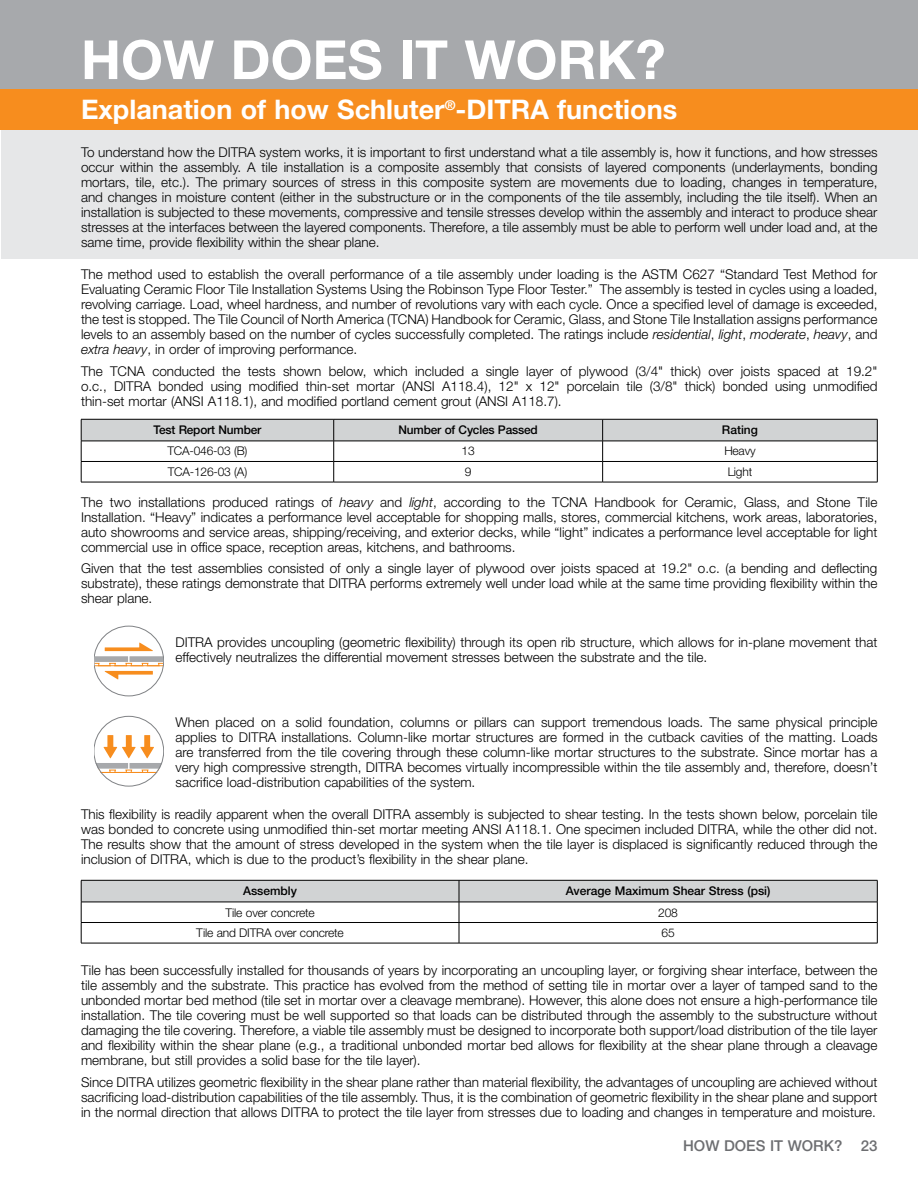
<style>
.page{position:relative;width:918px;height:1188px;background:#fff}
.page>*{position:absolute;margin:0;border:0;box-sizing:border-box;transform-origin:0 0}
.t1{font:700 54px "Helvetica Neue LT Pro";color:#fff}
.t2{font:700 27px "Helvetica Neue LT Pro";color:#fff}
.t3{font:500 15px "Helvetica Neue LT Pro";color:#6d6e71}
.t4{font:300 13.5px/15px "Helvetica Neue LT Pro";color:#000;text-align:justify}
.t5{font:300 12px "Helvetica Neue LT Pro";letter-spacing:-.015em;color:#000}
.t6{font:500 12px "Helvetica Neue LT Pro";color:#000}
.s1{font-style:italic}
</style>
<div class="page">
<div style="left:1px;top:99px;width:917px;height:160px;background:#e6e7e8"></div>
<div style="left:2px;top:0;width:916px;height:93px;background:#a7a9ac"></div>
<div style="left:0;top:90px;width:918px;height:40px;background:#f78d1e"></div>
<svg style="left:81px;top:419px;width:797px;height:63px"></svg>
<hr style="left:81px;top:482px;width:253px;height:1px;background:#000">
<hr style="left:334px;top:482px;width:269px;height:1px;background:#000">
<hr style="left:603px;top:482px;width:275px;height:1px;background:#000">
<svg style="left:81px;top:880px;width:797px;height:63px"></svg>
<hr style="left:81px;top:943px;width:378px;height:1px;background:#000">
<hr style="left:459px;top:943px;width:419px;height:1px;background:#000">
<svg style="left:94px;top:626px;width:69px;height:70px"></svg>
<svg style="left:94px;top:716px;width:69px;height:71px"></svg>
<h1 class="t1" style="left:81px;top:26px;width:586px">HOW DOES IT WORK?</h1>
<h2 class="t2" style="left:81px;top:92px;width:598px">Explanation of how Schluter<sup>®</sup>-DITRA functions</h2>
<p class="t4" style="left:81px;top:144px;width:798px">To understand how the DITRA system works, it is important to first understand what a tile assembly is, how it functions, and how stresses occur within the assembly. A tile installation is a composite assembly that consists of layered components (underlayments, bonding mortars, tile, etc.). The primary sources of stress in this composite system are movements due to loading, changes in temperature, and changes in moisture content (either in the substructure or in the components of the tile assembly, including the tile itself). When an installation is subjected to these movements, compressive and tensile stresses develop within the assembly and interact to produce shear stresses at the interfaces between the layered components. Therefore, a tile assembly must be able to perform well under load and, at the same time, provide flexibility within the shear plane.</p>
<p class="t4" style="left:81px;top:267px;width:798px">The method used to establish the overall performance of a tile assembly under loading is the ASTM C627 “Standard Test Method for Evaluating Ceramic Floor Tile Installation Systems Using the Robinson Type Floor Tester.” The assembly is tested in cycles using a loaded, revolving carriage. Load, wheel hardness, and number of revolutions vary with each cycle. Once a specified level of damage is exceeded, the test is stopped. The Tile Council of North America (TCNA) Handbook for Ceramic, Glass, and Stone Tile Installation assigns performance levels to an assembly based on the number of cycles successfully completed. The ratings include <span class="s1">residential</span>, <span class="s1">light</span>, <span class="s1">moderate</span>, <span class="s1">heavy</span>, and <span class="s1">extra heavy</span>, in order of improving performance.</p>
<p class="t4" style="left:81px;top:363px;width:798px">The TCNA conducted the tests shown below, which included a single layer of plywood (3/4" thick) over joists spaced at 19.2" o.c., DITRA bonded using modified thin-set mortar (ANSI A118.4), 12" x 12" porcelain tile (3/8" thick) bonded using unmodified thin-set mortar (ANSI A118.1), and modified portland cement grout (ANSI A118.7).</p>
<p class="t6" style="left:154px;top:423px;width:109px">Test Report Number</p>
<p class="t6" style="left:399px;top:423px;width:141px">Number of Cycles Passed</p>
<p class="t6" style="left:722px;top:423px;width:38px">Rating</p>
<p class="t5" style="left:167px;top:444px;width:82px">TCA-046-03 (B)</p>
<p class="t5" style="left:462px;top:444px;width:15px">13</p>
<p class="t5" style="left:724px;top:444px;width:33px">Heavy</p>
<p class="t5" style="left:168px;top:464px;width:81px">TCA-126-03 (A)</p>
<p class="t5" style="left:465px;top:464px;width:8px">9</p>
<p class="t5" style="left:728px;top:464px;width:26px">Light</p>
<p class="t4" style="left:81px;top:494px;width:798px">The two installations produced ratings of <span class="s1">heavy</span> and <span class="s1">light</span>, according to the TCNA Handbook for Ceramic, Glass, and Stone Tile Installation. “Heavy” indicates a performance level acceptable for shopping malls, stores, commercial kitchens, work areas, laboratories, auto showrooms and service areas, shipping/receiving, and exterior decks, while “light” indicates a performance level acceptable for light commercial use in office space, reception areas, kitchens, and bathrooms.</p>
<p class="t4" style="left:81px;top:561px;width:798px">Given that the test assemblies consisted of only a single layer of plywood over joists spaced at 19.2" o.c. (a bending and deflecting substrate), these ratings demonstrate that DITRA performs extremely well under load while at the same time providing flexibility within the shear plane.</p>
<p class="t4" style="left:176px;top:635px;width:703px">DITRA provides uncoupling (geometric flexibility) through its open rib structure, which allows for in-plane movement that effectively neutralizes the differential movement stresses between the substrate and the tile.</p>
<p class="t4" style="left:176px;top:714px;width:704px">When placed on a solid foundation, columns or pillars can support tremendous loads. The same physical principle applies to DITRA installations. Column-like mortar structures are formed in the cutback cavities of the matting. Loads are transferred from the tile covering through these column-like mortar structures to the substrate. Since mortar has a very high compressive strength, DITRA becomes virtually incompressible within the tile assembly and, therefore, doesn’t sacrifice load-distribution capabilities of the system.</p>
<p class="t4" style="left:81px;top:806px;width:798px">This flexibility is readily apparent when the overall DITRA assembly is subjected to shear testing. In the tests shown below, porcelain tile was bonded to concrete using unmodified thin-set mortar meeting ANSI A118.1. One specimen included DITRA, while the other did not.<br>The results show that the amount of stress developed in the system when the tile layer is displaced is significantly reduced through the inclusion of DITRA, which is due to the product’s flexibility in the shear plane.</p>
<p class="t6" style="left:243px;top:884px;width:56px">Assembly</p>
<p class="t6" style="left:566px;top:884px;width:206px">Average Maximum Shear Stress (psi)</p>
<p class="t5" style="left:225px;top:905px;width:91px">Tile over concrete</p>
<p class="t5" style="left:658px;top:905px;width:21px">208</p>
<p class="t5" style="left:196px;top:925px;width:149px">Tile and DITRA over concrete</p>
<p class="t5" style="left:662px;top:925px;width:15px">65</p>
<p class="t4" style="left:81px;top:963px;width:798px">Tile has been successfully installed for thousands of years by incorporating an uncoupling layer, or forgiving shear interface, between the tile assembly and the substrate. This practice has evolved from the method of setting tile in mortar over a layer of tamped sand to the unbonded mortar bed method (tile set in mortar over a cleavage membrane). However, this alone does not ensure a high-performance tile installation. The tile covering must be well supported so that loads can be distributed through the assembly to the substructure without damaging the tile covering. Therefore, a viable tile assembly must be designed to incorporate both support/load distribution of the tile layer and flexibility within the shear plane (e.g., a traditional unbonded mortar bed allows for flexibility at the shear plane through a cleavage membrane, but still provides a solid base for the tile layer).</p>
<p class="t4" style="left:81px;top:1074px;width:798px">Since DITRA utilizes geometric flexibility in the shear plane rather than material flexibility, the advantages of uncoupling are achieved without sacrificing load-distribution capabilities of the tile assembly. Thus, it is the combination of geometric flexibility in the shear plane and support in the normal direction that allows DITRA to protect the tile layer from stresses due to loading and changes in temperature and moisture.</p>
<p class="t3" style="left:683px;top:1137px;width:196px">HOW DOES IT WORK? 23</p>
</div>
